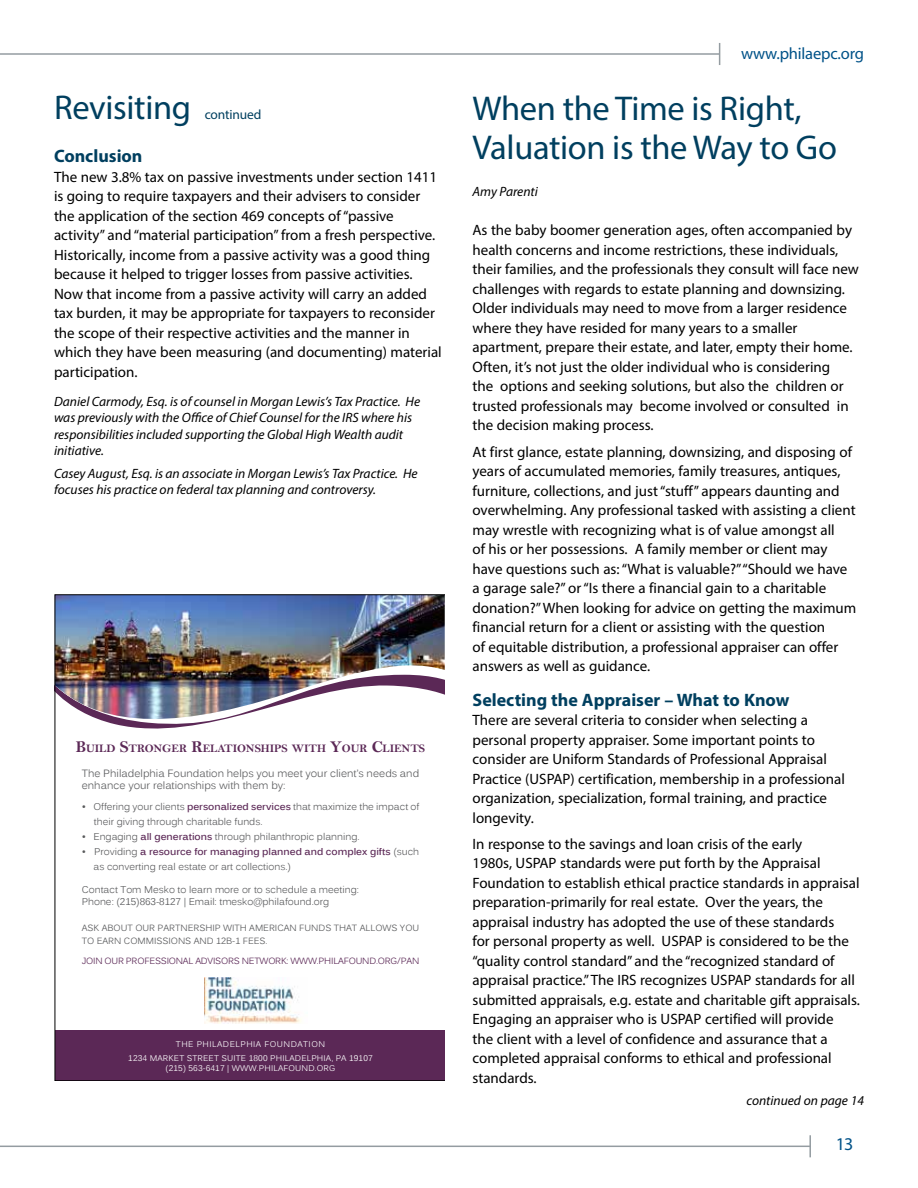
<style>
.page{position:relative;width:918px;height:1188px;background:#fff}
.page>*{position:absolute;margin:0;border:0;box-sizing:border-box;transform-origin:0 0}
.t1{font:34.5px/39px "Myriad Pro";letter-spacing:-.01em;color:#003f5f}
.t2{font:700 18px "Myriad Pro";color:#003f5f}
.t3{font:18px "Myriad";color:#005288}
.t4{font:16.5px "Myriad";letter-spacing:-.01em;color:#005288}
.t5{font:15px/19.5px "Myriad Pro";color:#000}
.t6{font:italic 13.5px/16.2px "Myriad Pro";color:#000}
.t7{font:13.5px "Myriad Pro";letter-spacing:-.01em;color:#003f5f}
.t8{font:11.55px "Bell MT Bold";letter-spacing:-.005em;color:#5b2856}
.t9{font:10.5px/12px "Kalinga";color:#58595b}
.t10{font:9.75px/15px "Kalinga";color:#58595b}
.t11{font:9px/13.5px "Kalinga";color:#58595b}
.t12{font:9px "Kalinga";letter-spacing:-.02em;color:#5b2856}
.t13{font:8.25px/13.5px "Kalinga";letter-spacing:.02em;color:#fff;text-align:center}
.s1{font-size:16.5px}
.s2{font-weight:700;color:#5b2856}
</style>
<div class="page">
<hr style="left:0;top:1146px;width:811px;height:1px;background:#949ca1">
<hr style="left:809px;top:1135px;width:2px;height:22px;background:#949ca1">
<hr style="left:0;top:53px;width:720px;height:2px;background:#949ca1">
<svg style="left:719px;top:43px;width:1px;height:22px"></svg>
<img style="left:55px;top:595px;width:390px;height:486px">
<h1 class="t1" style="left:54px;top:87px;width:139px">Revisiting</h1>
<p class="t7" style="left:205px;top:106px;width:58px">continued</p>
<p class="t2" style="left:54px;top:144px;width:90px">Conclusion</p>
<p class="t5" style="left:54px;top:166px;width:389px">The new 3.8% tax on passive investments under section 1411 is going to require taxpayers and their advisers to consider the application of the section 469 concepts of “passive activity” and “material participation” from a fresh perspective.<br>Historically, income from a passive activity was a good thing because it helped to trigger losses from passive activities.<br>Now that income from a passive activity will carry an added tax burden, it may be appropriate for taxpayers to reconsider the scope of their respective activities and the manner in which they have been measuring (and documenting) material participation.</p>
<p class="t6" style="left:54px;top:393px;width:368px">Daniel Carmody, Esq. is of counsel in Morgan Lewis’s Tax Practice. He was previously with the Office of Chief Counsel for the IRS where his responsibilities included supporting the Global High Wealth audit initiative.</p>
<p class="t6" style="left:54px;top:465px;width:365px">Casey August, Esq. is an associate in Morgan Lewis’s Tax Practice. He focuses his practice on federal tax planning and controversy.</p>
<p class="t8" style="left:76px;top:741px;width:351px"><span class="s1">B</span>UILD <span class="s1">S</span>TRONGER <span class="s1">R</span>ELATIONSHIPS WITH <span class="s1">Y</span>OUR <span class="s1">C</span>LIENTS</p>
<p class="t9" style="left:82px;top:768px;width:339px">The Philadelphia Foundation helps you meet your client’s needs and enhance your relationships with them by:</p>
<p class="t10" style="left:94px;top:800px;width:327px;text-indent:-12px">• Offering your clients <span class="s2">personalized services</span> that maximize the impact of their giving through charitable funds.</p>
<p class="t10" style="left:82px;top:830px;width:279px">• Engaging <span class="s2">all generations</span> through philanthropic planning.</p>
<p class="t10" style="left:94px;top:845px;width:327px;text-indent:-12px">• Providing <span class="s2">a resource for managing planned and complex gifts</span> (such as converting real estate or art collections.)</p>
<p class="t10" style="left:82px;top:885px;width:279px;line-height:12px">Contact Tom Mesko to learn more or to schedule a meeting:<br>Phone: (215)863-8127 | Email: tmesko@philafound.org</p>
<p class="t11" style="left:82px;top:922px;width:339px">ASK ABOUT OUR PARTNERSHIP WITH AMERICAN FUNDS THAT ALLOWS YOU<br>TO EARN COMMISSIONS AND 12B-1 FEES.</p>
<p class="t12" style="left:82px;top:955px;width:339px">JOIN OUR PROFESSIONAL ADVISORS NETWORK: WWW.PHILAFOUND.ORG/PAN</p>
<p class="t13" style="left:128px;top:1038px;width:246px">THE PHILADELPHIA FOUNDATION<br>1234 MARKET STREET SUITE 1800 PHILADELPHIA, PA 19107</p>
<p class="t13" style="left:166px;top:1062px;width:171px">(215) 563-6417 | WWW.PHILAFOUND.ORG</p>
<p class="t4" style="left:741px;top:46px;width:124px">www.philaepc.org</p>
<h1 class="t1" style="left:472px;top:89px;width:366px">When the Time is Right,<br>Valuation is the Way to Go</h1>
<p class="t6" style="left:472px;top:183px;width:67px">Amy Parenti</p>
<p class="t5" style="left:472px;top:220px;width:388px">As the baby boomer generation ages, often accompanied by health concerns and income restrictions, these individuals, their families, and the professionals they consult will face new challenges with regards to estate planning and downsizing.<br>Older individuals may need to move from a larger residence where they have resided for many years to a smaller apartment, prepare their estate, and later, empty their home.<br>Often, it’s not just the older individual who is considering<br>the options and seeking solutions, but also the children or trusted professionals may become involved or consulted in the decision making process.</p>
<p class="t5" style="left:472px;top:442px;width:385px">At first glance, estate planning, downsizing, and disposing of years of accumulated memories, family treasures, antiques, furniture, collections, and just “stuff” appears daunting and overwhelming. Any professional tasked with assisting a client may wrestle with recognizing what is of value amongst all<br>of his or her possessions. A family member or client may have questions such as: “What is valuable?” “Should we have a garage sale?” or “Is there a financial gain to a charitable donation?” When looking for advice on getting the maximum financial return for a client or assisting with the question<br>of equitable distribution, a professional appraiser can offer answers as well as guidance.</p>
<p class="t2" style="left:472px;top:688px;width:319px">Selecting the Appraiser – What to Know</p>
<p class="t5" style="left:472px;top:710px;width:374px">There are several criteria to consider when selecting a personal property appraiser. Some important points to consider are Uniform Standards of Professional Appraisal Practice (USPAP) certification, membership in a professional organization, specialization, formal training, and practice longevity.</p>
<p class="t5" style="left:472px;top:834px;width:389px">In response to the savings and loan crisis of the early<br>1980s, USPAP standards were put forth by the Appraisal Foundation to establish ethical practice standards in appraisal preparation-primarily for real estate. Over the years, the appraisal industry has adopted the use of these standards<br>for personal property as well. USPAP is considered to be the “quality control standard” and the “recognized standard of appraisal practice.” The IRS recognizes USPAP standards for all submitted appraisals, e.g. estate and charitable gift appraisals.<br>Engaging an appraiser who is USPAP certified will provide<br>the client with a level of confidence and assurance that a completed appraisal conforms to ethical and professional standards.</p>
<p class="t6" style="left:746px;top:1092px;width:119px">continued on page 14</p>
<p class="t3" style="left:836px;top:1135px;width:19px">13</p>
</div>
